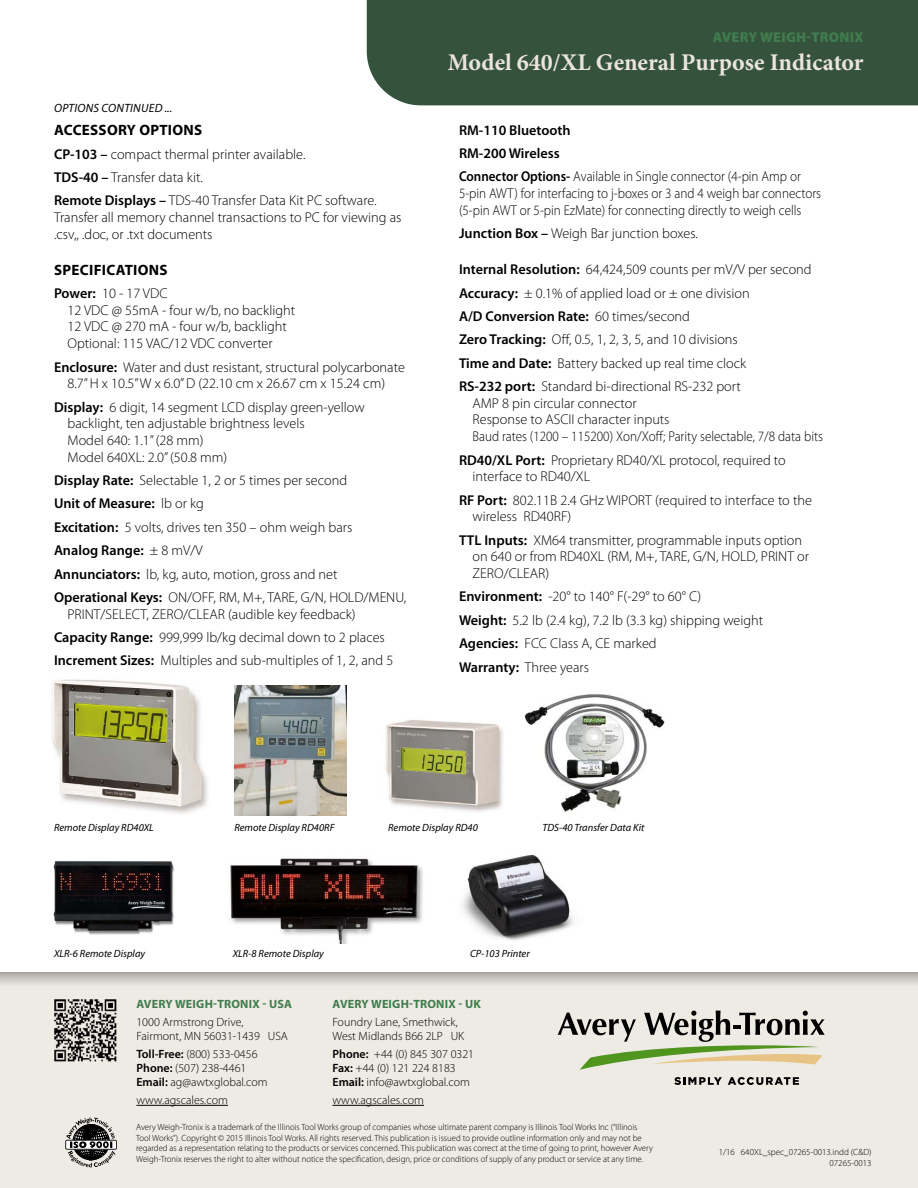
<style>
.page{position:relative;width:918px;height:1188px;background:#fff}
.page>*{position:absolute;margin:0;border:0;box-sizing:border-box;transform-origin:0 0}
.t1{font:700 24px "Minion Pro";color:#eae4dd}
.Body_-_Topic{font:700 15px "Myriad Pro";letter-spacing:.02em;color:#000}
.t2{font:300 14.25px/16.6px "Myriad Pro";color:#000}
.t3{font:300 14.25px/16.6px "Myriad Pro";color:#000;scale:.92 1}
.t4{font:600 14.25px "Myriad Pro";color:#000}
.t5{font:900 14.25px "Myriad Pro";letter-spacing:.02em;color:#407c4d}
.t6{font:300 12px/14.4px "Myriad Pro";color:#000}
.t7{font:700 12px "Myriad Pro";letter-spacing:.02em;color:#407c4d}
.Body_-_Continued{font:italic 12px "Myriad Pro";letter-spacing:.02em;color:#000}
.Body_-_Caption{font:italic 10.5px "Myriad Pro";color:#000}
.t8{font:300 9px/10.5px "Myriad Pro";color:#000}
.s1{font-weight:600}
.s2{font-weight:300}
</style>
<div class="page">
<div style="left:367px;top:0;width:551px;height:105px;background:#35523d"></div>
<div style="left:0;top:972px;width:918px;height:216px;background:#eeeae4"></div>
<div style="left:65px;top:1140px;width:52px;height:10px;border:1px solid #242424"></div>
<svg style="left:65px;top:1117px;width:51px;height:50px"></svg>
<hr style="left:136px;top:1105px;width:92px;height:1px;background:#000">
<hr style="left:332px;top:1105px;width:92px;height:1px;background:#000">
<img style="left:54px;top:999px;width:63px;height:63px">
<svg style="left:0;top:972px;width:918px;height:12px;background:#c6c3be"></svg>
<svg style="left:558px;top:1010px;width:267px;height:60px"></svg>
<svg style="left:674px;top:1077px;width:48px;height:8px"></svg>
<svg style="left:728px;top:1077px;width:71px;height:8px"></svg>
<img style="left:52px;top:679px;width:156px;height:135px">
<img style="left:230px;top:858px;width:193px;height:86px">
<img style="left:53px;top:861px;width:121px;height:74px">
<img style="left:463px;top:854px;width:111px;height:86px">
<img style="left:234px;top:686px;width:113px;height:129px">
<img style="left:385px;top:720px;width:118px;height:92px">
<img style="left:524px;top:694px;width:141px;height:118px">
<p class="Body_-_Continued" style="left:54px;top:100px;width:120px">OPTIONS CONTINUED ...</p>
<p class="Body_-_Topic" style="left:54px;top:120px;width:150px">ACCESSORY OPTIONS</p>
<p class="t2" style="left:54px;top:145px;width:253px"><span class="s1">CP-103 –</span> compact thermal printer available.</p>
<p class="t2" style="left:54px;top:169px;width:150px"><span class="s1">TDS-40 –</span> Transfer data kit.</p>
<p class="t2" style="left:54px;top:192px;width:349px"><span class="s1">Remote Displays –</span> TDS-40 Transfer Data Kit PC software.<br>Transfer all memory channel transactions to PC for viewing as .csv,, .doc, or .txt documents</p>
<p class="Body_-_Topic" style="left:54px;top:260px;width:115px">SPECIFICATIONS</p>
<p class="t2" style="left:68px;top:285px;width:229px;text-indent:-14px"><span class="s1">Power:</span> 10 - 17 VDC<br>12 VDC @ 55mA - four w/b, no backlight<br>12 VDC @ 270 mA - four w/b, backlight<br>Optional: 115 VAC/12 VDC converter</p>
<p class="t2" style="left:54px;top:358px;width:352px;text-align:center"><span class="s1">Enclosure:</span> Water and dust resistant, structural polycarbonate<br>8.7” H x 10.5” W x 6.0” D (22.10 cm x 26.67 cm x 15.24 cm)</p>
<p class="t2" style="left:68px;top:398px;width:299px;text-indent:-14px"><span class="s1">Display:</span> 6 digit, 14 segment LCD display green-yellow backlight, ten adjustable brightness levels<br>Model 640: 1.1” (28 mm)<br>Model 640XL: 2.0” (50.8 mm)</p>
<p class="t2" style="left:54px;top:472px;width:295px"><span class="s1">Display Rate:</span> Selectable 1, 2 or 5 times per second</p>
<p class="t4" style="left:54px;top:494px;width:152px">Unit of Measure: <span class="s2">lb or kg</span></p>
<p class="t2" style="left:54px;top:519px;width:300px"><span class="s1">Excitation:</span> 5 volts, drives ten 350 – ohm weigh bars</p>
<p class="t4" style="left:54px;top:541px;width:150px">Analog Range: <span class="s2">± 8 mV/V</span></p>
<p class="t2" style="left:54px;top:565px;width:285px"><span class="s1">Annunciators:</span> lb, kg, auto, motion, gross and net</p>
<p class="t2" style="left:68px;top:589px;width:340px;text-indent:-14px"><span class="s1">Operational Keys:</span> ON/OFF, RM, M+, TARE, G/N, HOLD/MENU,<br>PRINT/SELECT, ZERO/CLEAR (audible key feedback)</p>
<p class="t2" style="left:54px;top:629px;width:332px"><span class="s1">Capacity Range:</span> 999,999 lb/kg decimal down to 2 places</p>
<p class="t2" style="left:54px;top:652px;width:341px"><span class="s1">Increment Sizes:</span> Multiples and sub-multiples of 1, 2, and 5</p>
<p class="t5" style="left:713px;top:27px;width:152px">AVERY WEIGH-TRONIX</p>
<p class="t1" style="left:448px;top:46px;width:417px">Model 640/XL General Purpose Indicator</p>
<p class="t4" style="left:459px;top:121px;width:113px">RM-110 Bluetooth</p>
<p class="t4" style="left:459px;top:144px;width:102px">RM-200 Wireless</p>
<p class="t3" style="left:459px;top:168px;width:395px"><span class="s1">Connector Options-</span> Available in Single connector (4-pin Amp or<br>5-pin AWT) for interfacing to j-boxes or 3 and 4 weigh bar connectors (5-pin AWT or 5-pin EzMate) for connecting directly to weigh cells</p>
<p class="t2" style="left:459px;top:225px;width:241px"><span class="s1">Junction Box –</span> Weigh Bar junction boxes.</p>
<p class="t2" style="left:459px;top:261px;width:354px"><span class="s1">Internal Resolution:</span> 64,424,509 counts per mV/V per second</p>
<p class="t2" style="left:459px;top:284px;width:292px"><span class="s1">Accuracy:</span> ± 0.1% of applied load or ± one division</p>
<p class="t4" style="left:459px;top:307px;width:233px">A/D Conversion Rate: <span class="s2">60 times/second</span></p>
<p class="t2" style="left:459px;top:331px;width:280px"><span class="s1">Zero Tracking:</span> Off, 0.5, 1, 2, 3, 5, and 10 divisions</p>
<p class="t2" style="left:459px;top:355px;width:289px"><span class="s1">Time and Date:</span> Battery backed up real time clock</p>
<p class="t2" style="left:472px;top:378px;width:352px;text-indent:-14px"><span class="s1">RS-232 port:</span> Standard bi-directional RS-232 port<br>AMP 8 pin circular connector<br>Response to ASCII character inputs<br>Baud rates (1200 – 115200) Xon/Xoff; Parity selectable, 7/8 data bits</p>
<p class="t2" style="left:472px;top:451px;width:315px;text-indent:-14px"><span class="s1">RD40/XL Port:</span> Proprietary RD40/XL protocol, required to interface to RD40/XL</p>
<p class="t2" style="left:472px;top:491px;width:341px;text-indent:-14px"><span class="s1">RF Port:</span> 802.11B 2.4 GHz WIPORT (required to interface to the wireless RD40RF)</p>
<p class="t2" style="left:472px;top:531px;width:338px;text-indent:-14px"><span class="s1">TTL Inputs:</span> XM64 transmitter, programmable inputs option on 640 or from RD40XL (RM, M+, TARE, G/N, HOLD, PRINT or<br>ZERO/CLEAR)</p>
<p class="t2" style="left:459px;top:588px;width:244px"><span class="s1">Environment:</span> -20° to 140° F(-29° to 60° C)</p>
<p class="t2" style="left:459px;top:612px;width:306px"><span class="s1">Weight:</span> 5.2 lb (2.4 kg), 7.2 lb (3.3 kg) shipping weight</p>
<p class="t2" style="left:459px;top:635px;width:199px"><span class="s1">Agencies:</span> FCC Class A, CE marked</p>
<p class="t2" style="left:459px;top:658px;width:132px"><span class="s1">Warranty:</span> Three years</p>
<p class="Body_-_Caption" style="left:54px;top:821px;width:101px">Remote Display RD40XL</p>
<p class="Body_-_Caption" style="left:542px;top:821px;width:104px">TDS-40 Transfer Data Kit</p>
<p class="Body_-_Caption" style="left:234px;top:821px;width:102px">Remote Display RD40RF</p>
<p class="Body_-_Caption" style="left:388px;top:821px;width:91px">Remote Display RD40</p>
<p class="Body_-_Caption" style="left:54px;top:947px;width:93px">XLR-6 Remote Display</p>
<p class="Body_-_Caption" style="left:233px;top:947px;width:93px">XLR-8 Remote Display</p>
<p class="Body_-_Caption" style="left:470px;top:947px;width:61px">CP-103 Printer</p>
<p class="t7" style="left:137px;top:996px;width:157px">AVERY WEIGH-TRONIX - USA</p>
<p class="t6" style="left:136px;top:1014px;width:153px">1000 Armstrong Drive,<br>Fairmont, MN 56031-1439 USA</p>
<p class="t6" style="left:136px;top:1046px;width:133px"><span class="s1">Toll-Free:</span> (800) 533-0456<br><span class="s1">Phone:</span> (507) 238-4461<br><span class="s1">Email:</span> ag@awtxglobal.com</p>
<p class="t6" style="left:136px;top:1093px;width:93px">www.agscales.com</p>
<p class="t7" style="left:333px;top:996px;width:150px">AVERY WEIGH-TRONIX - UK</p>
<p class="t6" style="left:332px;top:1014px;width:133px">Foundry Lane, Smethwick,<br>West Midlands B66 2LP UK</p>
<p class="t6" style="left:332px;top:1046px;width:143px"><span class="s1">Phone:</span> +44 (0) 845 307 0321<br><span class="s1">Fax:</span> +44 (0) 121 224 8183<br><span class="s1">Email:</span> info@awtxglobal.com</p>
<p class="t6" style="left:332px;top:1093px;width:93px">www.agscales.com</p>
<p class="t8" style="left:136px;top:1122px;width:518px">Avery Weigh-Tronix is a trademark of the Illinois Tool Works group of companies whose ultimate parent company is Illinois Tool Works Inc (“Illinois Tool Works”). Copyright © 2015 Illinois Tool Works. All rights reserved. This publication is issued to provide outline information only and may not be regarded as a representation relating to the products or services concerned. This publication was correct at the time of going to print, however Avery Weigh-Tronix reserves the right to alter without notice the specification, design, price or conditions of supply of any product or service at any time.</p>
<p class="t8" style="left:719px;top:1147px;width:155px">1/16 640XL_spec_07265-0013.indd (C&amp;D)</p>
<p class="t8" style="left:829px;top:1157px;width:44px">07265-0013</p>
</div>
